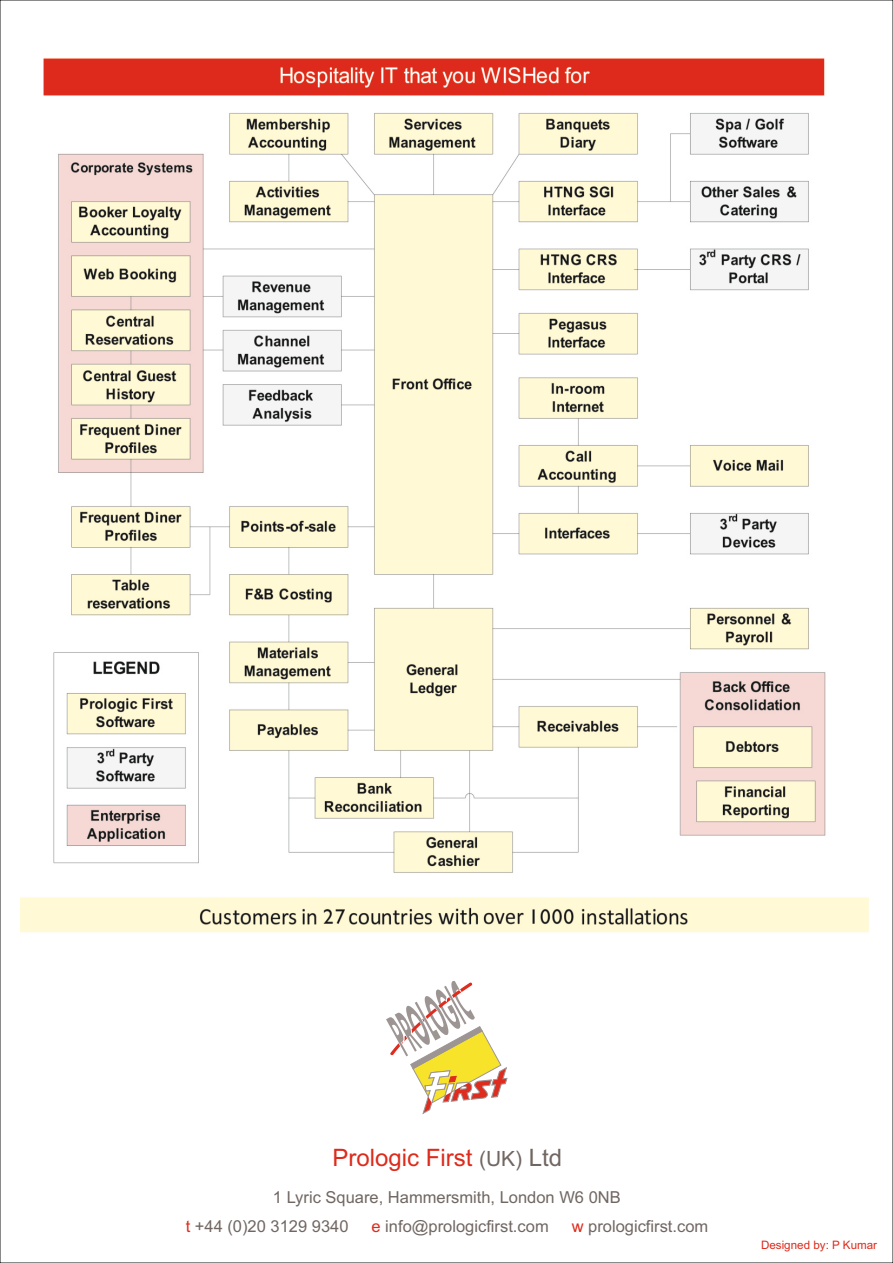
<style>
.page{position:relative;width:893px;height:1263px;background:#fff}
.page>*{position:absolute;margin:0;border:0;box-sizing:border-box;transform-origin:0 0}
.t1{font:24px "Arial";color:#dd2b1c}
.t2{font:16.5px/29px "Arial";color:#706662}
.t3{font:11.7px "Arial";color:#dd2b1c}
.s1{font-size:21px;color:#706662}
.s2{color:#706662}
.s3{color:#dd2b1c}
</style>
<div class="page">
<img style="left:20px;top:58px;width:848px;height:875px">
<svg style="left:386px;top:981px;width:122px;height:133px"></svg>
<h1 class="t1" style="left:332px;top:1148px;width:231px">Prologic First <span class="s1">(UK)</span> <span class="s2">Ltd</span></h1>
<p class="t2" style="left:186px;top:1184px;width:437px;text-indent:87px">1 Lyric Square, Hammersmith, London W6 0NB <span class="s3">t</span> +44 (0)20 3129 9340</p>
<p class="t2" style="left:371px;top:1213px;width:179px"><span class="s3">e</span> info@prologicfirst.com</p>
<p class="t2" style="left:572px;top:1213px;width:138px"><span class="s3">w</span> prologicfirst.com</p>
<p class="t3" style="left:761px;top:1240px;width:118px">Designed by: P Kumar</p>
</div>
